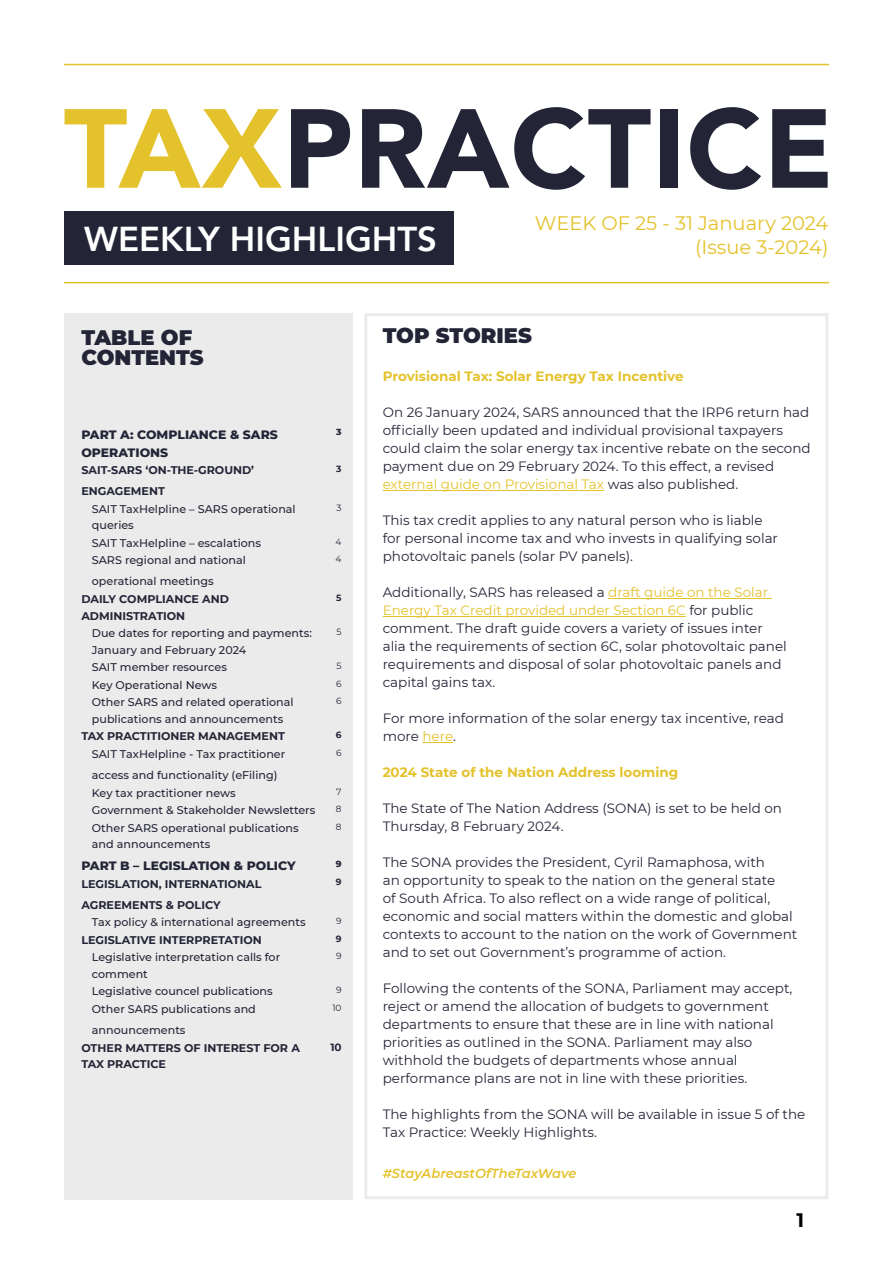
<style>
.page{position:relative;width:893px;height:1263px;background:#fff}
.page>*{position:absolute;margin:0;border:0;box-sizing:border-box;transform-origin:0 0}
.t1{font:900 111px "Avenir";letter-spacing:.01em;color:#232537}
.t2{font:800 34.5px "Avenir";color:#fff}
.t3{font:900 21px/20.2px "Montserrat";color:#232537}
.t4{font:19.5px/23.4px "Montserrat";color:#e4c22b;text-align:right}
.t5{font:700 19.5px "Montserrat";color:#000}
.t6{font:13.5px/18px "Montserrat";color:#232537}
.t7{font:700 13.5px "Montserrat";color:#e4c22b}
.t8{font:italic 600 13.05px "Montserrat";color:#e4c22b}
.t9{font:800 12.45px/18px "Montserrat";color:#232537}
.t10{font:500 11.1px/16.5px "Montserrat";color:#232537}
.t11{font:700 11.1px/21px "Montserrat";color:#232537}
.t12{font:700 10.5px "Montserrat";color:#232537}
.t13{font:9px "Montserrat";color:#232537}
.t14{font:700 9px "Montserrat";color:#232537}
.t15{font:800 9px "Montserrat";color:#232537}
.s1{color:#e4c22b}
</style>
<div class="page">
<div style="left:65px;top:313px;width:288px;height:886px;background:#ebebeb"></div>
<div style="left:65px;top:211px;width:389px;height:54px;background:#232537"></div>
<hr style="left:64px;top:64px;width:765px;height:1px;background:#e4c22b">
<hr style="left:64px;top:282px;width:765px;height:1px;background:#e4c22b">
<hr style="left:383px;top:490px;width:221px;height:1px;background:#e4c22b">
<hr style="left:608px;top:598px;width:164px;height:1px;background:#e4c22b">
<hr style="left:383px;top:616px;width:303px;height:1px;background:#e4c22b">
<hr style="left:422px;top:742px;width:31px;height:1px;background:#e4c22b">
<h1 class="t1" style="left:64px;top:54px;width:771px"><span class="s1">TAX</span>PRACTICE</h1>
<h3 class="t4" style="left:535px;top:211px;width:295px">WEEK OF 25 - 31 January 2024 (Issue 3-2024)</h3>
<h2 class="t2" style="left:84px;top:212px;width:354px">WEEKLY HIGHLIGHTS</h2>
<h3 class="t3" style="left:81px;top:326px;width:124px">TABLE OF<br>CONTENTS</h3>
<p class="t9" style="left:81px;top:424px;width:198px">PART A: COMPLIANCE &amp; SARS<br>OPERATIONS</p>
<p class="t15" style="left:336px;top:425px;width:7px">3</p>
<p class="t11" style="left:81px;top:459px;width:174px">SAIT-SARS ‘ON-THE-GROUND’<br>ENGAGEMENT</p>
<p class="t14" style="left:336px;top:462px;width:7px">3</p>
<p class="t10" style="left:92px;top:500px;width:205px">SAIT TaxHelpline – SARS operational queries</p>
<p class="t13" style="left:336px;top:501px;width:7px">3</p>
<p class="t10" style="left:92px;top:534px;width:171px">SAIT TaxHelpline – escalations</p>
<p class="t13" style="left:336px;top:535px;width:7px">4</p>
<p class="t10" style="left:92px;top:549px;width:155px;line-height:21px">SARS regional and national operational meetings</p>
<p class="t13" style="left:336px;top:553px;width:7px">4</p>
<p class="t11" style="left:81px;top:590px;width:149px;line-height:16.5px">DAILY COMPLIANCE AND<br>ADMINISTRATION</p>
<p class="t14" style="left:336px;top:591px;width:7px">5</p>
<p class="t10" style="left:92px;top:624px;width:222px">Due dates for reporting and payments:<br>January and February 2024</p>
<p class="t13" style="left:336px;top:626px;width:7px">5</p>
<p class="t10" style="left:92px;top:658px;width:137px">SAIT member resources</p>
<p class="t13" style="left:336px;top:660px;width:7px">5</p>
<p class="t10" style="left:92px;top:676px;width:127px">Key Operational News</p>
<p class="t13" style="left:336px;top:677px;width:7px">6</p>
<p class="t10" style="left:92px;top:694px;width:203px">Other SARS and related operational publications and announcements</p>
<p class="t13" style="left:336px;top:695px;width:7px">6</p>
<p class="t11" style="left:81px;top:725px;width:205px">TAX PRACTITIONER MANAGEMENT</p>
<p class="t14" style="left:336px;top:729px;width:7px">6</p>
<p class="t10" style="left:92px;top:743px;width:195px;line-height:21px">SAIT TaxHelpline - Tax practitioner access and functionality (eFiling)</p>
<p class="t13" style="left:336px;top:747px;width:7px">6</p>
<p class="t10" style="left:92px;top:784px;width:145px">Key tax practitioner news</p>
<p class="t13" style="left:336px;top:785px;width:7px">7</p>
<p class="t10" style="left:92px;top:802px;width:225px">Government &amp; Stakeholder Newsletters</p>
<p class="t13" style="left:336px;top:803px;width:7px">8</p>
<p class="t10" style="left:92px;top:819px;width:208px">Other SARS operational publications and announcements</p>
<p class="t13" style="left:336px;top:820px;width:7px">8</p>
<p class="t9" style="left:81px;top:856px;width:216px">PART B – LEGISLATION &amp; POLICY</p>
<p class="t15" style="left:336px;top:857px;width:7px">9</p>
<p class="t11" style="left:81px;top:872px;width:182px">LEGISLATION, INTERNATIONAL<br>AGREEMENTS &amp; POLICY</p>
<p class="t14" style="left:336px;top:876px;width:7px">9</p>
<p class="t10" style="left:92px;top:913px;width:215px">Tax policy &amp; international agreements</p>
<p class="t13" style="left:336px;top:915px;width:7px">9</p>
<p class="t11" style="left:81px;top:929px;width:182px">LEGISLATIVE INTERPRETATION</p>
<p class="t14" style="left:336px;top:932px;width:7px">9</p>
<p class="t10" style="left:92px;top:949px;width:190px">Legislative interpretation calls for comment</p>
<p class="t13" style="left:336px;top:950px;width:7px">9</p>
<p class="t10" style="left:92px;top:983px;width:182px">Legislative councel publications</p>
<p class="t13" style="left:336px;top:984px;width:7px">9</p>
<p class="t10" style="left:92px;top:998px;width:165px;line-height:21px">Other SARS publications and announcements</p>
<p class="t13" style="left:332px;top:1001px;width:11px">10</p>
<p class="t11" style="left:81px;top:1039px;width:220px;line-height:16.5px">OTHER MATTERS OF INTEREST FOR A<br>TAX PRACTICE</p>
<p class="t12" style="left:330px;top:1040px;width:13px">10</p>
<h3 class="t3" style="left:383px;top:324px;width:151px">TOP STORIES</h3>
<p class="t7" style="left:383px;top:367px;width:302px">Provisional Tax: Solar Energy Tax Incentive</p>
<p class="t6" style="left:383px;top:403px;width:430px">On 26 January 2024, SARS announced that the IRP6 return had officially been updated and individual provisional taxpayers could claim the solar energy tax incentive rebate on the second payment due on 29 February 2024. To this effect, a revised <span class="s1">external guide on Provisional Tax</span> was also published.</p>
<p class="t6" style="left:383px;top:511px;width:397px">This tax credit applies to any natural person who is liable for personal income tax and who invests in qualifying solar photovoltaic panels (solar PV panels).</p>
<p class="t6" style="left:383px;top:583px;width:406px">Additionally, SARS has released a <span class="s1">draft guide on the Solar Energy Tax Credit provided under Section 6C</span> for public comment. The draft guide covers a variety of issues inter alia the requirements of section 6C, solar photovoltaic panel requirements and disposal of solar photovoltaic panels and capital gains tax.</p>
<p class="t6" style="left:383px;top:709px;width:403px">For more information of the solar energy tax incentive, read more <span class="s1">here</span>.</p>
<p class="t7" style="left:383px;top:763px;width:297px">2024 State of the Nation Address looming</p>
<p class="t6" style="left:383px;top:799px;width:401px">The State of The Nation Address (SONA) is set to be held on<br>Thursday, 8 February 2024.</p>
<p class="t6" style="left:383px;top:853px;width:416px">The SONA provides the President, Cyril Ramaphosa, with<br>an opportunity to speak to the nation on the general state<br>of South Africa. To also reflect on a wide range of political, economic and social matters within the domestic and global contexts to account to the nation on the work of Government and to set out Government’s programme of action.</p>
<p class="t6" style="left:383px;top:979px;width:411px">Following the contents of the SONA, Parliament may accept, reject or amend the allocation of budgets to government departments to ensure that these are in line with national priorities as outlined in the SONA. Parliament may also withhold the budgets of departments whose annual performance plans are not in line with these priorities.</p>
<p class="t6" style="left:383px;top:1105px;width:424px">The highlights from the SONA will be available in issue 5 of the<br>Tax Practice: Weekly Highlights.</p>
<p class="t8" style="left:383px;top:1164px;width:195px">#StayAbreastOfTheTaxWave</p>
<h3 class="t5" style="left:796px;top:1206px;width:9px">1</h3>
</div>
